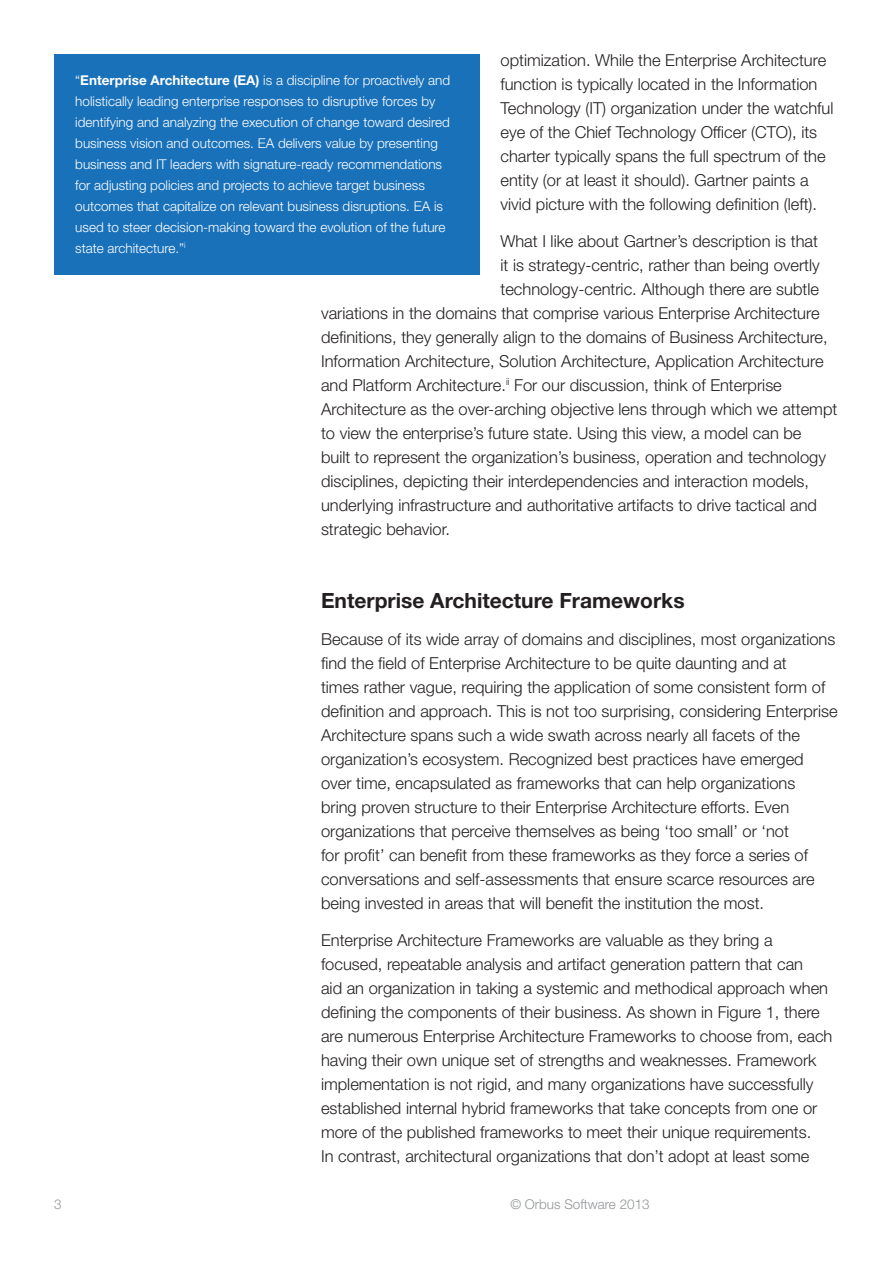
<style>
.page{position:relative;width:893px;height:1263px;background:#fff}
.page>*{position:absolute;margin:0;border:0;box-sizing:border-box;transform-origin:0 0}
.t1{font:700 21px "Helvetica Neue LT Std";color:#231f20}
.t2{font:300 16.5px/24px "Helvetica Neue LT Std";color:#231f20}
.t3{font:300 13.5px/21px "Helvetica Neue LT Std";color:#fff}
.t4{font:300 13.5px "Helvetica Neue LT Std";color:#939598}
.s1{font-weight:700}
</style>
<div class="page">
<div style="left:54px;top:54px;width:425px;height:220px;background:#1971ba"></div>
<p class="t2" style="left:500px;top:48px;width:334px">optimization. While the Enterprise Architecture function is typically located in the Information Technology (IT) organization under the watchful eye of the Chief Technology Officer (CTO), its charter typically spans the full spectrum of the entity (or at least it should). Gartner paints a vivid picture with the following definition (left).</p>
<p class="t2" style="left:500px;top:228px;width:319px">What I like about Gartner’s description is that</p>
<p class="t2" style="left:500px;top:252px;width:321px">it is strategy-centric, rather than being overtly</p>
<p class="t2" style="left:500px;top:276px;width:320px">technology-centric. Although there are subtle</p>
<p class="t2" style="left:321px;top:300px;width:500px">variations in the domains that comprise various Enterprise Architecture</p>
<p class="t2" style="left:321px;top:324px;width:508px">definitions, they generally align to the domains of Business Architecture,</p>
<p class="t2" style="left:321px;top:348px;width:504px">Information Architecture, Solution Architecture, Application Architecture</p>
<p class="t2" style="left:321px;top:372px;width:462px">and Platform Architecture.<sup>ii</sup> For our discussion, think of Enterprise</p>
<p class="t2" style="left:321px;top:396px;width:518px">Architecture as the over-arching objective lens through which we attempt</p>
<p class="t2" style="left:321px;top:420px;width:482px">to view the enterprise’s future state. Using this view, a model can be</p>
<p class="t2" style="left:321px;top:444px;width:506px">built to represent the organization’s business, operation and technology</p>
<p class="t2" style="left:321px;top:468px;width:490px">disciplines, depicting their interdependencies and interaction models,</p>
<p class="t2" style="left:321px;top:492px;width:498px">underlying infrastructure and authoritative artifacts to drive tactical and</p>
<p class="t2" style="left:321px;top:516px;width:130px">strategic behavior.</p>
<p class="t3" style="left:75px;top:69px;width:377px">“<span class="s1">Enterprise Architecture (EA)</span> is a discipline for proactively and holistically leading enterprise responses to disruptive forces by identifying and analyzing the execution of change toward desired business vision and outcomes. EA delivers value by presenting business and IT leaders with signature-ready recommendations for adjusting policies and projects to achieve target business outcomes that capitalize on relevant business disruptions. EA is used to steer decision-making toward the evolution of the future state architecture.”<sup>i</sup></p>
<p class="t1" style="left:321px;top:588px;width:365px">Enterprise Architecture Frameworks</p>
<p class="t2" style="left:321px;top:627px;width:518px">Because of its wide array of domains and disciplines, most organizations find the field of Enterprise Architecture to be quite daunting and at<br>times rather vague, requiring the application of some consistent form of definition and approach. This is not too surprising, considering Enterprise Architecture spans such a wide swath across nearly all facets of the organization’s ecosystem. Recognized best practices have emerged over time, encapsulated as frameworks that can help organizations<br>bring proven structure to their Enterprise Architecture efforts. Even organizations that perceive themselves as being ‘too small’ or ‘not<br>for profit’ can benefit from these frameworks as they force a series of conversations and self-assessments that ensure scarce resources are being invested in areas that will benefit the institution the most.</p>
<p class="t2" style="left:321px;top:927px;width:513px">Enterprise Architecture Frameworks are valuable as they bring a focused, repeatable analysis and artifact generation pattern that can<br>aid an organization in taking a systemic and methodical approach when defining the components of their business. As shown in Figure 1, there are numerous Enterprise Architecture Frameworks to choose from, each having their own unique set of strengths and weaknesses. Framework implementation is not rigid, and many organizations have successfully established internal hybrid frameworks that take concepts from one or more of the published frameworks to meet their unique requirements.<br>In contrast, architectural organizations that don’t adopt at least some</p>
<p class="t4" style="left:54px;top:1196px;width:9px">3</p>
<p class="t4" style="left:510px;top:1196px;width:141px">© Orbus Software 2013</p>
</div>
